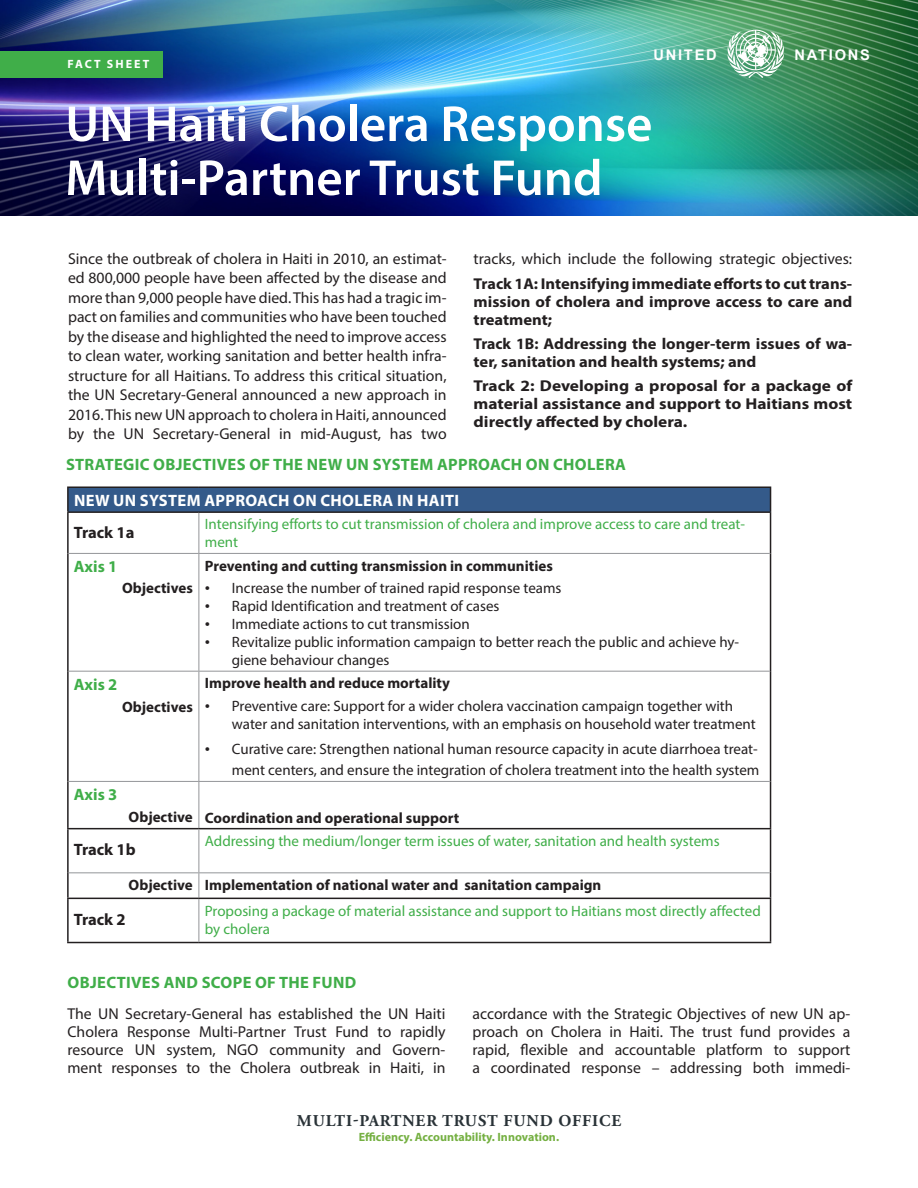
<style>
.page{position:relative;width:918px;height:1188px;background:#fff}
.page>*{position:absolute;margin:0;border:0;box-sizing:border-box;transform-origin:0 0}
.t1{font:600 51px/54px "Myriad Pro";color:#fff}
.Box_head{font:700 16.5px "Myriad Pro";letter-spacing:.02em;color:#40ae49}
.Heading_2{font:700 16.5px "Myriad Pro";letter-spacing:.02em;color:#fff}
.t2{font:700 16.5px "Adobe Garamond Pro";letter-spacing:.055em;color:#293237}
.Heading_2-2{font:700 16.5px "Myriad Pro";letter-spacing:.02em;color:#40ae49}
.Heading_2-3{font:700 16.5px "Myriad Pro";color:#231f20}
.Heading_1{font:700 16.5px "Myriad Pro";color:#40ae49}
.Heading_2-4{font:15.75px/19.5px "Myriad Pro";color:#231f20;text-align:justify}
.Heading_2-5{font:700 15.75px/18px "Myriad Pro";color:#231f20;text-align:justify;scale:1.1 1}
.Heading_2-6{font:700 15.75px/18px "Myriad Pro";color:#231f20}
.Heading_2-7{font:700 15.75px/18px "Myriad Pro";color:#231f20;scale:1.05 1}
.t3{font:15px/18px "Myriad Pro";color:#231f20}
.t4{font:15px/18px "Myriad Pro";color:#40ae49}
.t5{font:700 15px "Myriad Pro";color:#231f20}
.t6{font:700 14.7px "Arial";letter-spacing:.12em;color:#fff}
.t7{font:700 12px "Myriad Pro";color:#75b042}
.t8{font:700 12px "Myriad Pro";letter-spacing:.17em;color:#fff}
.s1{font-weight:700}
.s2{font-family:"Times New Roman"}
</style>
<div class="page">
<img style="left:0;top:0;width:918px;height:216px">
<div style="left:0;top:51px;width:163px;height:27px;background:#40ae49"></div>
<svg style="left:728px;top:30px;width:56px;height:48px"></svg>
<div style="left:68px;top:487px;width:703px;height:25px;background:#345a8a"></div>
<hr style="left:67px;top:486px;width:132px;height:2px;background:#231f20">
<hr style="left:67px;top:488px;width:2px;height:23px;background:#231f20">
<hr style="left:199px;top:486px;width:572px;height:2px;background:#231f20">
<svg style="left:770px;top:488px;width:1px;height:23px"></svg>
<hr style="left:67px;top:511px;width:132px;height:2px;background:#231f20">
<hr style="left:67px;top:513px;width:2px;height:40px;background:#231f20">
<hr style="left:199px;top:511px;width:572px;height:2px;background:#231f20">
<hr style="left:770px;top:513px;width:1px;height:40px;background:#231f20">
<hr style="left:67px;top:553px;width:2px;height:118px;background:#231f20">
<hr style="left:770px;top:553px;width:1px;height:118px;background:#231f20">
<hr style="left:67px;top:671px;width:2px;height:110px;background:#231f20">
<hr style="left:770px;top:671px;width:1px;height:110px;background:#231f20">
<hr style="left:67px;top:781px;width:2px;height:47px;background:#231f20">
<hr style="left:770px;top:781px;width:1px;height:47px;background:#231f20">
<hr style="left:199px;top:513px;width:1px;height:40px;background:#939598">
<hr style="left:69px;top:553px;width:130px;height:1px;background:#939598">
<hr style="left:199px;top:553px;width:571px;height:1px;background:#939598">
<hr style="left:199px;top:554px;width:1px;height:117px;background:#939598">
<hr style="left:69px;top:671px;width:130px;height:1px;background:#939598">
<hr style="left:199px;top:671px;width:571px;height:1px;background:#939598">
<hr style="left:199px;top:672px;width:1px;height:109px;background:#939598">
<hr style="left:69px;top:781px;width:130px;height:1px;background:#939598">
<hr style="left:199px;top:781px;width:571px;height:1px;background:#939598">
<hr style="left:199px;top:782px;width:1px;height:46px;background:#939598">
<hr style="left:67px;top:828px;width:132px;height:1px;background:#231f20">
<hr style="left:67px;top:829px;width:2px;height:44px;background:#231f20">
<hr style="left:199px;top:828px;width:572px;height:1px;background:#231f20">
<hr style="left:770px;top:829px;width:1px;height:44px;background:#231f20">
<hr style="left:67px;top:873px;width:2px;height:25px;background:#231f20">
<svg style="left:770px;top:873px;width:1px;height:25px"></svg>
<hr style="left:199px;top:829px;width:1px;height:43px;background:#939598">
<hr style="left:69px;top:872px;width:130px;height:1px;background:#939598">
<hr style="left:199px;top:872px;width:571px;height:1px;background:#939598">
<svg style="left:199px;top:873px;width:1px;height:25px"></svg>
<hr style="left:67px;top:898px;width:132px;height:1px;background:#231f20">
<hr style="left:67px;top:899px;width:2px;height:43px;background:#231f20">
<hr style="left:199px;top:898px;width:572px;height:1px;background:#231f20">
<hr style="left:770px;top:899px;width:1px;height:43px;background:#231f20">
<hr style="left:67px;top:942px;width:132px;height:1px;background:#231f20">
<hr style="left:199px;top:942px;width:572px;height:1px;background:#231f20">
<hr style="left:199px;top:899px;width:1px;height:43px;background:#939598">
<p class="t8" style="left:68px;top:56px;width:83px">FACT SHEET</p>
<p class="t6" style="left:653px;top:45px;width:65px">UNITED</p>
<p class="t6" style="left:795px;top:45px;width:77px">NATIONS</p>
<p class="t1" style="left:65px;top:96px;width:589px">UN Haiti Cholera Response<br>Multi-Partner Trust Fund</p>
<p class="Heading_2-4" style="left:68px;top:248px;width:380px">Since the outbreak of cholera in Haiti in 2010, an estimat&shy;ed 800,000 people have been affected by the disease and more than 9,000 people have died. This has had a tragic im&shy;pact on families and communities who have been touched by the disease and highlighted the need to improve access to clean water, working sanitation and better health infra&shy;structure for all Haitians. To address this critical situation, the UN Secretary-General announced a new approach in 2016. This new UN approach to cholera in Haiti, announced by the UN Secretary-General in mid-August, has two</p>
<p class="Heading_2-4" style="left:474px;top:245px;width:380px;line-height:25.5px">tracks, which include the following strategic objectives:<br><span class="s1">Track 1A: Intensifying immediate efforts to cut trans-</span></p>
<p class="Heading_2-7" style="left:474px;top:292px;width:362px">mission of cholera and improve access to care and treatment;</p>
<p class="Heading_2-6" style="left:474px;top:334px;width:380px">Track 1B: Addressing the longer-term issues of wa&shy;ter, sanitation and health systems; and</p>
<p class="Heading_2-5" style="left:474px;top:376px;width:346px">Track 2: Developing a proposal for a package of material assistance and support to Haitians most directly affected by cholera.</p>
<p class="Box_head" style="left:66px;top:454px;width:562px">STRATEGIC OBJECTIVES OF THE NEW UN SYSTEM APPROACH ON CHOLERA</p>
<p class="Heading_2" style="left:74px;top:489px;width:387px">NEW UN SYSTEM APPROACH ON CHOLERA IN HAITI</p>
<p class="Heading_2-3" style="left:74px;top:521px;width:62px">Track 1a</p>
<p class="t4" style="left:205px;top:515px;width:542px">Intensifying efforts to cut transmission of cholera and improve access to care and treat&shy;ment</p>
<p class="Heading_1" style="left:74px;top:555px;width:45px">Axis 1</p>
<p class="t5" style="left:122px;top:578px;width:72px">Objectives</p>
<p class="t5" style="left:205px;top:556px;width:349px">Preventing and cutting transmission in communities</p>
<p class="t3" style="left:205px;top:579px;width:358px"><span class="s2">•</span> Increase the number of trained rapid response teams</p>
<p class="t3" style="left:205px;top:597px;width:296px"><span class="s2">•</span> Rapid Identification and treatment of cases</p>
<p class="t3" style="left:205px;top:615px;width:266px"><span class="s2">•</span> Immediate actions to cut transmission</p>
<p class="t3" style="left:232px;top:633px;width:509px;text-indent:-27px"><span class="s2">•</span> Revitalize public information campaign to better reach the public and achieve hy&shy;giene behaviour changes</p>
<p class="Heading_1" style="left:74px;top:673px;width:45px">Axis 2</p>
<p class="t5" style="left:122px;top:697px;width:72px">Objectives</p>
<p class="Heading_1" style="left:74px;top:783px;width:45px">Axis 3</p>
<p class="t5" style="left:205px;top:674px;width:247px">Improve health and reduce mortality</p>
<p class="t3" style="left:232px;top:697px;width:526px;text-indent:-27px"><span class="s2">•</span> Preventive care: Support for a wider cholera vaccination campaign together with water and sanitation interventions, with an emphasis on household water treatment</p>
<p class="t3" style="left:205px;top:739px;width:556px;line-height:21px;text-align:right"><span class="s2">•</span> Curative care: Strengthen national human resource capacity in acute diarrhoea treat&shy;ment centers, and ensure the integration of cholera treatment into the health system</p>
<p class="t5" style="left:129px;top:807px;width:66px">Objective</p>
<p class="t5" style="left:205px;top:808px;width:256px">Coordination and operational support</p>
<p class="Heading_2-3" style="left:74px;top:839px;width:63px">Track 1b</p>
<p class="t4" style="left:205px;top:832px;width:516px">Addressing the medium/longer term issues of water, sanitation and health systems</p>
<p class="t5" style="left:129px;top:875px;width:66px">Objective</p>
<p class="t5" style="left:205px;top:875px;width:398px">Implementation of national water and sanitation campaign</p>
<p class="Heading_2-3" style="left:74px;top:909px;width:53px">Track 2</p>
<p class="t4" style="left:205px;top:901px;width:557px">Proposing a package of material assistance and support to Haitians most directly affected by cholera</p>
<p class="Heading_2-2" style="left:68px;top:971px;width:290px">OBJECTIVES AND SCOPE OF THE FUND</p>
<p class="Heading_2-4" style="left:68px;top:1005px;width:380px;line-height:18px">The UN Secretary-General has established the UN Haiti Cholera Response Multi-Partner Trust Fund to rapidly resource UN system, NGO community and Govern&shy;ment responses to the Cholera outbreak in Haiti, in</p>
<p class="Heading_2-4" style="left:472px;top:1004px;width:380px;line-height:18px">accordance with the Strategic Objectives of new UN ap&shy;proach on Cholera in Haiti. The trust fund provides a rapid, flexible and accountable platform to support a coordinated response – addressing both immedi-</p>
<p class="t2" style="left:297px;top:1112px;width:326px">MULTI-PARTNER TRUST FUND OFFICE</p>
<p class="t7" style="left:359px;top:1129px;width:202px">Efficiency. Accountability. Innovation.</p>
</div>
